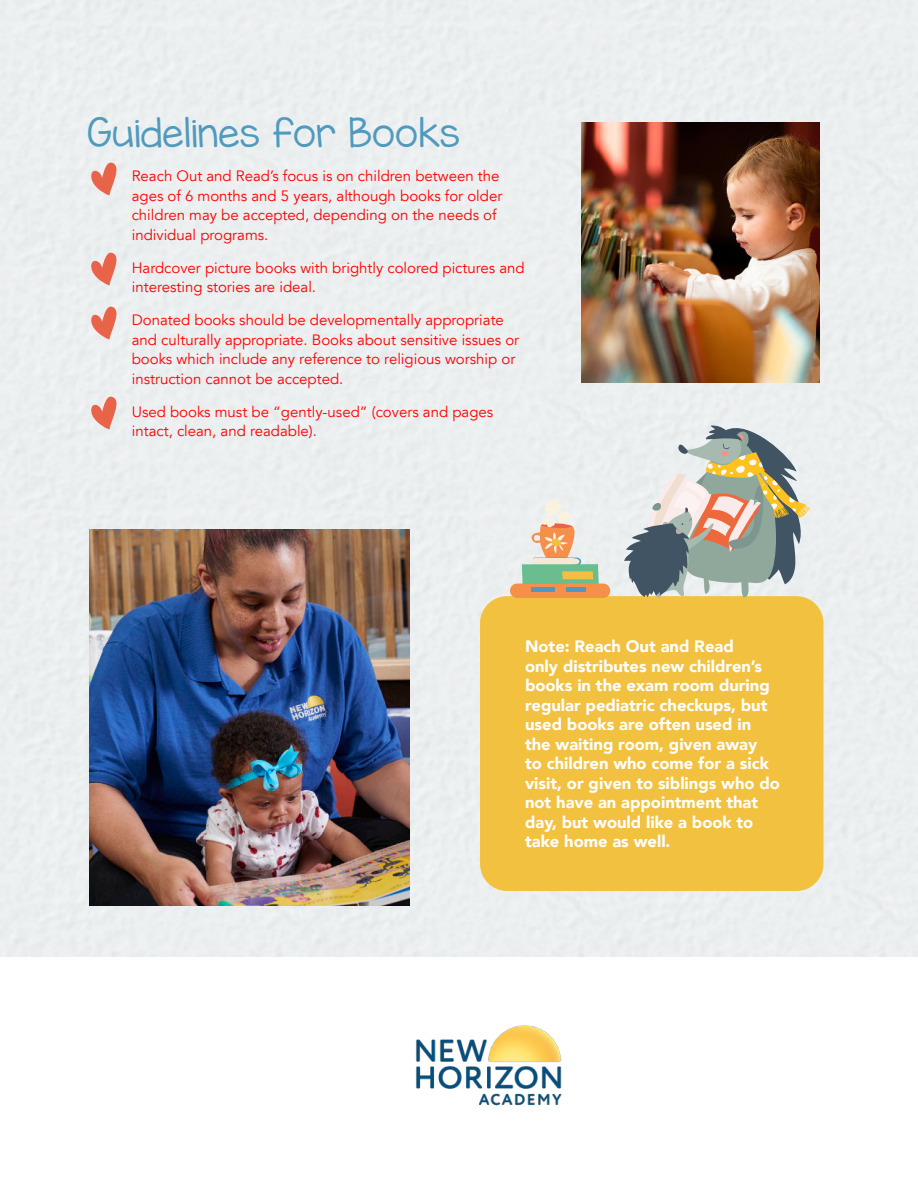
<style>
.page{position:relative;width:918px;height:1188px;background:#fff}
.page>*{position:absolute;margin:0;border:0;box-sizing:border-box;transform-origin:0 0}
.t1{font:36px "KG Miss Kindergarten";letter-spacing:.02em;color:#4f9abd}
.t2{font:900 16.5px/19.5px "Avenir LT";color:#fff}
.t3{font:15px/19.5px "Avenir LT";color:#f00}
</style>
<div class="page">
<div style="left:0;top:0;width:918px;height:957px;background:#eceff0"></div>
<div style="left:480px;top:596px;width:344px;height:295px;background:#f3c140;border-radius:27px"></div>
<svg style="left:90px;top:163px;width:33px;height:33px"></svg>
<svg style="left:90px;top:253px;width:33px;height:33px"></svg>
<svg style="left:90px;top:307px;width:33px;height:33px"></svg>
<svg style="left:90px;top:397px;width:33px;height:33px"></svg>
<img style="left:582px;top:122px;width:237px;height:260px">
<img style="left:89px;top:529px;width:320px;height:376px">
<img style="left:416px;top:1025px;width:146px;height:81px">
<div style="left:510px;top:584px;width:100px;height:14px;background:#f58f4a;border-radius:7px"></div>
<div style="left:532px;top:587px;width:23px;height:5px;background:#4f99bd"></div>
<div style="left:566px;top:587px;width:20px;height:5px;background:#4f99bd"></div>
<svg style="left:522px;top:499px;width:77px;height:85px;background:#d3d5c0"></svg>
<div style="left:562px;top:571px;width:31px;height:8px;background:#f2bf40"></div>
<svg style="left:624px;top:417px;width:186px;height:183px;background:#b8b9af"></svg>
<h1 class="t1" style="left:87px;top:114px;width:374px">Guidelines for Books</h1>
<p class="t3" style="left:132px;top:167px;width:372px">Reach Out and Read’s focus is on children between the ages of 6 months and 5 years, although books for older children may be accepted, depending on the needs of individual programs.</p>
<p class="t3" style="left:132px;top:258px;width:394px">Hardcover picture books with brightly colored pictures and interesting stories are ideal.</p>
<p class="t3" style="left:132px;top:311px;width:389px">Donated books should be developmentally appropriate and culturally appropriate. Books about sensitive issues or books which include any reference to religious worship or instruction cannot be accepted.</p>
<p class="t3" style="left:132px;top:402px;width:363px">Used books must be “gently-used” (covers and pages intact, clean, and readable).</p>
<p class="t2" style="left:525px;top:638px;width:256px">Note: Reach Out and Read<br>only distributes new children’s books in the exam room during regular pediatric checkups, but used books are often used in the waiting room, given away<br>to children who come for a sick visit, or given to siblings who do not have an appointment that day, but would like a book to take home as well.</p>
</div>
